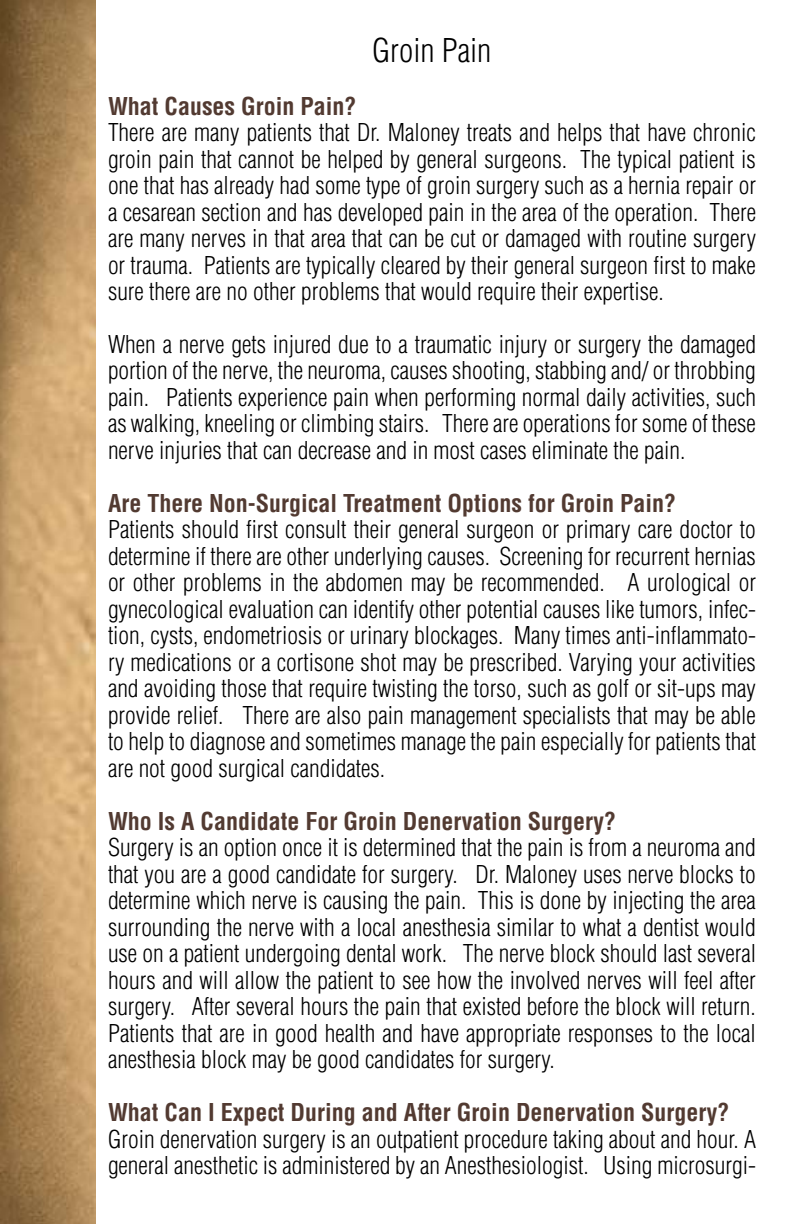
<style>
.page{position:relative;width:792px;height:1224px;background:#fff}
.page>*{position:absolute;margin:0;border:0;box-sizing:border-box;transform-origin:0 0}
.t1{font:300 condensed 32px "Helvetica";color:#000}
.t2{font:300 condensed 24px/26.4px "Helvetica";color:#000;text-align:justify}
.t3{font:700 condensed 24px "Helvetica";color:#523a31}
</style>
<div class="page">
<img style="left:0;top:0;width:96px;height:1224px">
<h1 class="t1" style="left:372px;top:30px;width:121px">Groin Pain</h1>
<p class="t3" style="left:108px;top:91px;width:250px">What Causes Groin Pain?</p>
<p class="t2" style="left:108px;top:119px;width:650px">There are many patients that Dr. Maloney treats and helps that have chronic groin pain that cannot be helped by general surgeons. The typical patient is one that has already had some type of groin surgery such as a hernia repair or a cesarean section and has developed pain in the area of the operation. There are many nerves in that area that can be cut or damaged with routine surgery or trauma. Patients are typically cleared by their general surgeon first to make sure there are no other problems that would require their expertise.</p>
<p class="t2" style="left:108px;top:331px;width:650px">When a nerve gets injured due to a traumatic injury or surgery the damaged portion of the nerve, the neuroma, causes shooting, stabbing and/ or throbbing pain. Patients experience pain when performing normal daily activities, such as walking, kneeling or climbing stairs. There are operations for some of these nerve injuries that can decrease and in most cases eliminate the pain.</p>
<p class="t3" style="left:108px;top:488px;width:570px">Are There Non-Surgical Treatment Options for Groin Pain?</p>
<p class="t2" style="left:108px;top:516px;width:650px">Patients should first consult their general surgeon or primary care doctor to determine if there are other underlying causes. Screening for recurrent hernias or other problems in the abdomen may be recommended. A urological or gynecological evaluation can identify other potential causes like tumors, infec&shy;tion, cysts, endometriosis or urinary blockages. Many times anti-inflammato&shy;ry medications or a cortisone shot may be prescribed. Varying your activities and avoiding those that require twisting the torso, such as golf or sit-ups may provide relief. There are also pain management specialists that may be able to help to diagnose and sometimes manage the pain especially for patients that are not good surgical candidates.</p>
<p class="t3" style="left:108px;top:806px;width:510px">Who Is A Candidate For Groin Denervation Surgery?</p>
<p class="t2" style="left:108px;top:834px;width:650px">Surgery is an option once it is determined that the pain is from a neuroma and that you are a good candidate for surgery. Dr. Maloney uses nerve blocks to determine which nerve is causing the pain. This is done by injecting the area surrounding the nerve with a local anesthesia similar to what a dentist would use on a patient undergoing dental work. The nerve block should last several hours and will allow the patient to see how the involved nerves will feel after surgery. After several hours the pain that existed before the block will return.<br>Patients that are in good health and have appropriate responses to the local anesthesia block may be good candidates for surgery.</p>
<p class="t3" style="left:108px;top:1098px;width:623px">What Can I Expect During and After Groin Denervation Surgery?</p>
<p class="t2" style="left:108px;top:1126px;width:650px">Groin denervation surgery is an outpatient procedure taking about and hour. A general anesthetic is administered by an Anesthesiologist. Using microsurgi-</p>
</div>
